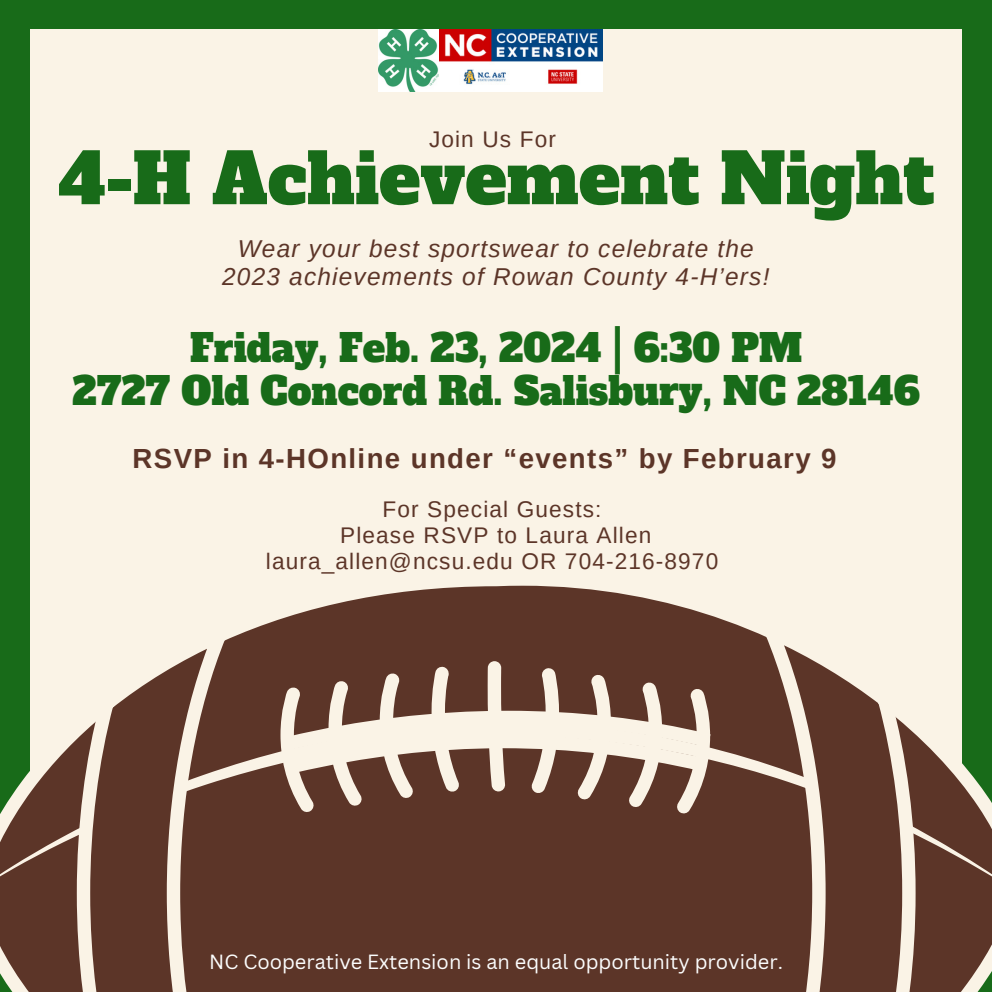
<style>
.page{position:relative;width:992px;height:992px;background:#186b19}
.page>*{position:absolute;margin:0;border:0;box-sizing:border-box;transform-origin:0 0}
.t1{font:69.25px "Alfa Slab One";color:#186b19}
.t2{font:37.75px "Alfa Slab One";color:#186b19}
.t3{font:700 27.75px "Arimo";letter-spacing:.05em;color:#5c3528}
.t4{font:italic 24.5px "Arimo";letter-spacing:.05em;color:#5c3528}
.t5{font:22.75px "Arimo";letter-spacing:.05em;color:#5c3528}
.t6{font:20px "Canva Sans";color:#fcfdfd}
</style>
<div class="page">
<div style="left:30px;top:30px;width:932px;height:931px;background:#faf3e6"></div>
<div style="left:0;top:893px;width:992px;height:99px;background:#5c3528"></div>
<svg style="left:232px;top:585px;width:527px;height:137px;fill:#5c3528"></svg>
<svg style="left:0;top:722px;width:992px;height:171px;fill:#5c3528"></svg>
<svg style="left:77px;top:637px;width:155px;height:355px;fill:#5c3528"></svg>
<svg style="left:759px;top:633px;width:156px;height:359px;fill:#5c3528"></svg>
<svg style="left:280px;top:661px;width:430px;height:153px"></svg>
<img style="left:379px;top:30px;width:224px;height:61px">
<p class="t5" style="left:429px;top:127px;width:128px">Join Us For</p>
<p class="t1" style="left:58px;top:132px;width:878px">4-H Achievement Night</p>
<p class="t4" style="left:238px;top:235px;width:518px">Wear your best sportswear to celebrate the</p>
<p class="t4" style="left:222px;top:263px;width:549px">2023 achievements of Rowan County 4-H’ers!</p>
<p class="t2" style="left:190px;top:323px;width:614px">Friday, Feb. 23, 2024 | 6:30 PM</p>
<p class="t2" style="left:73px;top:366px;width:849px">2727 Old Concord Rd. Salisbury, NC 28146</p>
<p class="t3" style="left:133px;top:443px;width:705px">RSVP in 4-HOnline under “events” by February 9</p>
<p class="t5" style="left:383px;top:496px;width:220px">For Special Guests:</p>
<p class="t5" style="left:340px;top:522px;width:313px">Please RSVP to Laura Allen</p>
<p class="t5" style="left:266px;top:548px;width:454px">laura_allen@ncsu.edu OR 704-216-8970</p>
<p class="t6" style="left:209px;top:947px;width:575px">NC Cooperative Extension is an equal opportunity provider.</p>
</div>
